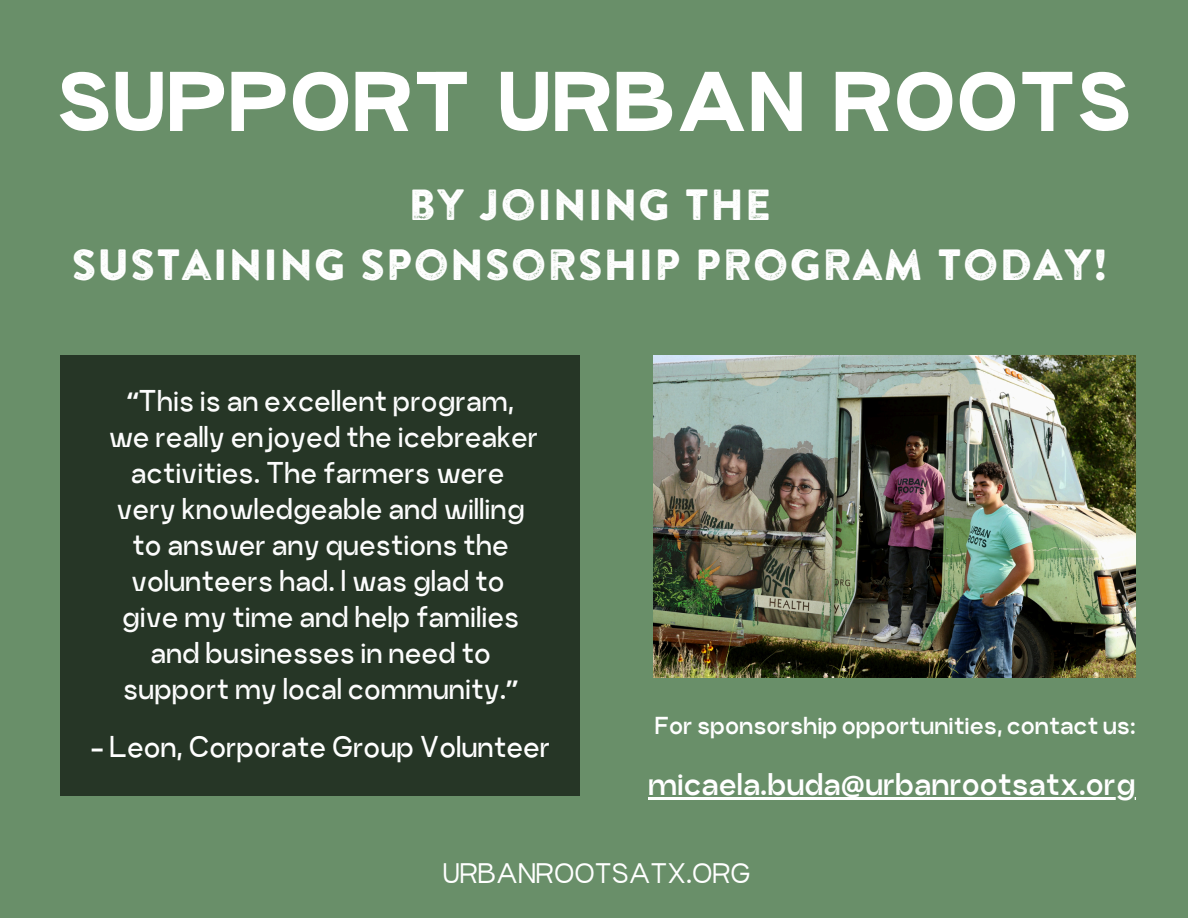
<style>
.page{position:relative;width:1188px;height:918px;background:#698f69}
.page>*{position:absolute;margin:0;border:0;box-sizing:border-box;transform-origin:0 0}
.t1{font:800 73.95px "Craftwork Grotesk";color:#fff}
.t2{font:43.5px/60.8px "Brandon Printed One";color:#fff;text-align:center}
.t3{font:700 27px "Craftwork Grotesk";color:#fff}
.t4{font:600 25.95px/36px "Craftwork Grotesk";color:#fff;text-align:center}
.t5{font:500 24.9px "Craftwork Grotesk";color:#fff}
.t6{font:700 21.15px "Craftwork Grotesk";color:#fff}
.s1{font-family:"Noto Sans";font-weight:700}
.s2{font-family:"Noto Sans"}
</style>
<div class="page">
<img style="left:654px;top:356px;width:481px;height:322px">
<div style="left:61px;top:356px;width:519px;height:440px;background:#263626"></div>
<hr style="left:648px;top:798px;width:488px;height:2px;background:#fff">
<h2 class="t1" style="left:56px;top:57px;width:1078px">SUPPORT URBAN ROOTS</h2>
<p class="t2" style="left:71px;top:173px;width:1039px">BY JOINING THE<br>SUSTAINING SPONSORSHIP PROGRAM TODAY!</p>
<p class="t4" style="left:108px;top:383px;width:432px"><span class="s1">“</span>This is an excellent program, we really enjoyed the icebreaker activities. The farmers were very knowledgeable and willing to answer any questions the volunteers had. I was glad to give my time and help families and businesses in need to support my local community.<span class="s1">”</span></p>
<p class="t4" style="left:91px;top:729px;width:461px"><span class="s1">–</span> Leon, Corporate Group Volunteer</p>
<h4 class="t6" style="left:655px;top:713px;width:482px">For sponsorship opportunities, contact us:</h4>
<p class="t3" style="left:648px;top:768px;width:489px">micaela.buda<span class="s2">@</span>urbanrootsatx.org</p>
<h4 class="t5" style="left:443px;top:858px;width:309px">URBANROOTSATX.ORG</h4>
</div>
